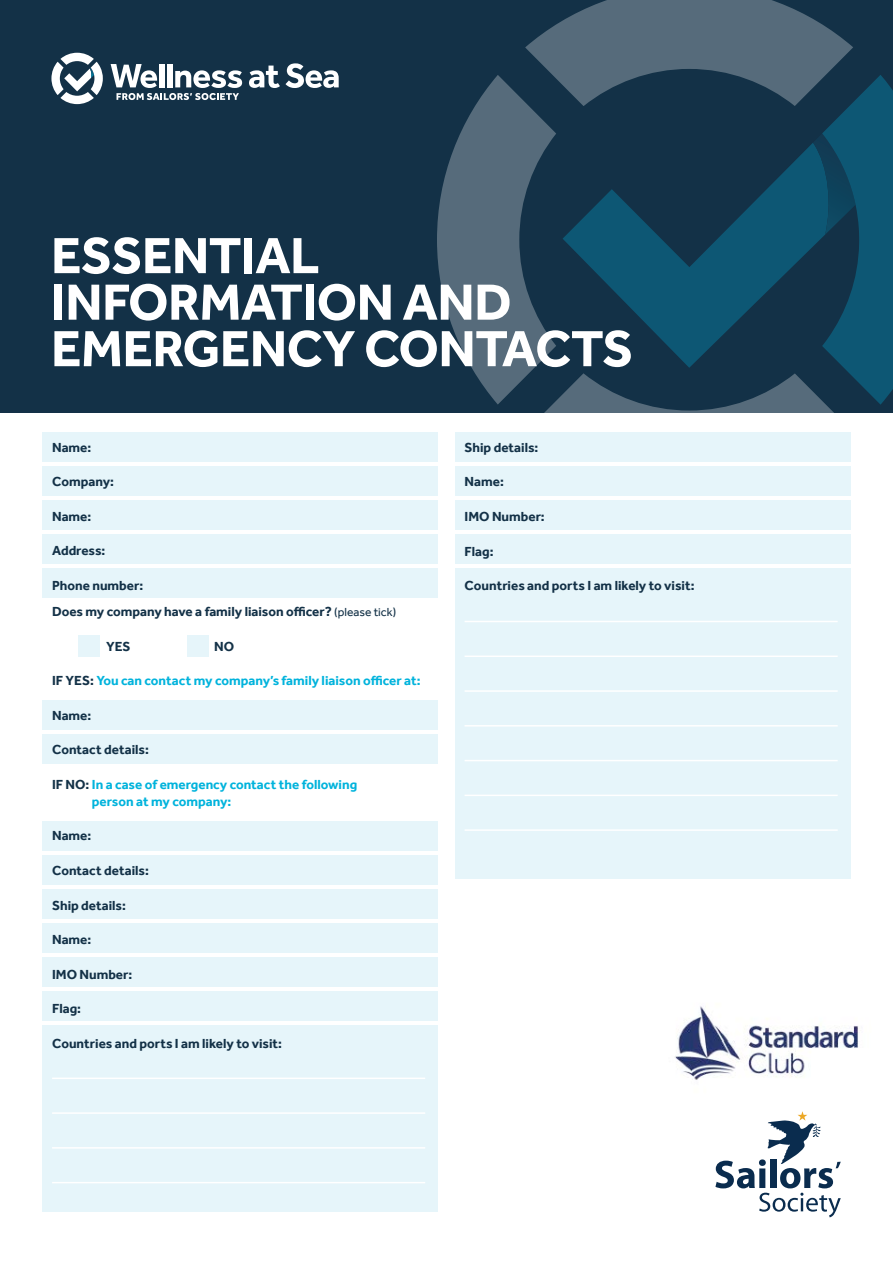
<style>
.page{position:relative;width:893px;height:1263px;background:#fff}
.page>*{position:absolute;margin:0;border:0;box-sizing:border-box;transform-origin:0 0}
.t1{font:700 52.5px/46.5px "Effra";letter-spacing:-.01em;color:#fff}
.t2{font:700 13.5px/26.2px "Effra";color:#133147}
.t3{font:700 13.5px/17.2px "Effra";color:#00b3dc}
.s1{font-weight:400;font-size:12px}
.s2{color:#133147}
</style>
<div class="page">
<div style="left:0;top:0;width:893px;height:412px;background:#133147"></div>
<svg style="left:249px;top:63px;width:90px;height:25px"></svg>
<svg style="left:51px;top:53px;width:52px;height:51px"></svg>
<svg style="left:111px;top:64px;width:131px;height:36px"></svg>
<svg style="left:437px;top:0;width:456px;height:412px"></svg>
<div style="left:43px;top:1025px;width:395px;height:187px;background:#e6f5fa"></div>
<hr style="left:52px;top:1077px;width:373px;height:2px;background:#fff">
<hr style="left:52px;top:1182px;width:373px;height:1px;background:#fff">
<hr style="left:52px;top:1112px;width:373px;height:2px;background:#fff">
<hr style="left:52px;top:1147px;width:373px;height:1px;background:#fff">
<div style="left:455px;top:432px;width:395px;height:30px;background:#e6f5fa"></div>
<div style="left:455px;top:466px;width:395px;height:30px;background:#e6f5fa"></div>
<div style="left:455px;top:500px;width:395px;height:30px;background:#e6f5fa"></div>
<div style="left:455px;top:534px;width:395px;height:30px;background:#e6f5fa"></div>
<div style="left:455px;top:568px;width:395px;height:311px;background:#e6f5fa"></div>
<div style="left:43px;top:432px;width:395px;height:30px;background:#e6f5fa"></div>
<div style="left:43px;top:466px;width:395px;height:30px;background:#e6f5fa"></div>
<div style="left:43px;top:500px;width:395px;height:30px;background:#e6f5fa"></div>
<div style="left:43px;top:534px;width:395px;height:30px;background:#e6f5fa"></div>
<div style="left:43px;top:700px;width:395px;height:30px;background:#e6f5fa"></div>
<div style="left:43px;top:568px;width:395px;height:30px;background:#e6f5fa"></div>
<div style="left:43px;top:734px;width:395px;height:30px;background:#e6f5fa"></div>
<div style="left:43px;top:821px;width:395px;height:30px;background:#e6f5fa"></div>
<div style="left:43px;top:889px;width:395px;height:30px;background:#e6f5fa"></div>
<div style="left:43px;top:957px;width:395px;height:30px;background:#e6f5fa"></div>
<div style="left:43px;top:855px;width:395px;height:30px;background:#e6f5fa"></div>
<div style="left:43px;top:923px;width:395px;height:30px;background:#e6f5fa"></div>
<div style="left:43px;top:991px;width:395px;height:30px;background:#e6f5fa"></div>
<hr style="left:465px;top:621px;width:373px;height:1px;background:#fff">
<hr style="left:465px;top:655px;width:373px;height:2px;background:#fff">
<hr style="left:465px;top:690px;width:373px;height:2px;background:#fff">
<hr style="left:465px;top:725px;width:373px;height:1px;background:#fff">
<hr style="left:465px;top:760px;width:373px;height:1px;background:#fff">
<hr style="left:465px;top:795px;width:373px;height:1px;background:#fff">
<hr style="left:465px;top:829px;width:373px;height:2px;background:#fff">
<div style="left:78px;top:635px;width:22px;height:21px;background:#e6f5fa"></div>
<div style="left:188px;top:635px;width:21px;height:21px;background:#e6f5fa"></div>
<svg style="left:715px;top:1111px;width:126px;height:106px"></svg>
<img style="left:675px;top:1006px;width:184px;height:74px">
<h1 class="t1" style="left:51px;top:232px;width:584px">ESSENTIAL<br>INFORMATION AND<br>EMERGENCY CONTACTS</h1>
<p class="t2" style="left:52px;top:434px;width:41px">Name:</p>
<p class="t2" style="left:52px;top:469px;width:63px">Company:</p>
<p class="t2" style="left:52px;top:503px;width:41px">Name:</p>
<p class="t2" style="left:52px;top:538px;width:55px">Address:</p>
<p class="t2" style="left:52px;top:572px;width:346px">Phone number:<br>Does my company have a family liaison officer? <span class="s1">(please tick)</span></p>
<p class="t2" style="left:106px;top:633px;width:26px">YES</p>
<p class="t2" style="left:214px;top:633px;width:22px">NO</p>
<p class="t3" style="left:52px;top:672px;width:370px"><span class="s2">IF YES:</span> You can contact my company’s family liaison officer at:</p>
<p class="t2" style="left:52px;top:702px;width:41px">Name:</p>
<p class="t2" style="left:52px;top:736px;width:98px">Contact details:</p>
<p class="t3" style="left:92px;top:775px;width:267px;text-indent:-40px"><span class="s2">IF NO:</span> In a case of emergency contact the following person at my company:</p>
<p class="t2" style="left:52px;top:823px;width:41px">Name:</p>
<p class="t2" style="left:52px;top:857px;width:98px">Contact details:</p>
<p class="t2" style="left:52px;top:892px;width:75px">Ship details:</p>
<p class="t2" style="left:52px;top:926px;width:41px">Name:</p>
<p class="t2" style="left:52px;top:961px;width:82px">IMO Number:</p>
<p class="t2" style="left:52px;top:995px;width:30px">Flag:</p>
<p class="t2" style="left:52px;top:1030px;width:231px">Countries and ports I am likely to visit:</p>
<p class="t2" style="left:465px;top:434px;width:75px">Ship details:</p>
<p class="t2" style="left:465px;top:469px;width:41px">Name:</p>
<p class="t2" style="left:465px;top:503px;width:82px">IMO Number:</p>
<p class="t2" style="left:465px;top:538px;width:30px">Flag:</p>
<p class="t2" style="left:465px;top:572px;width:231px">Countries and ports I am likely to visit:</p>
</div>
